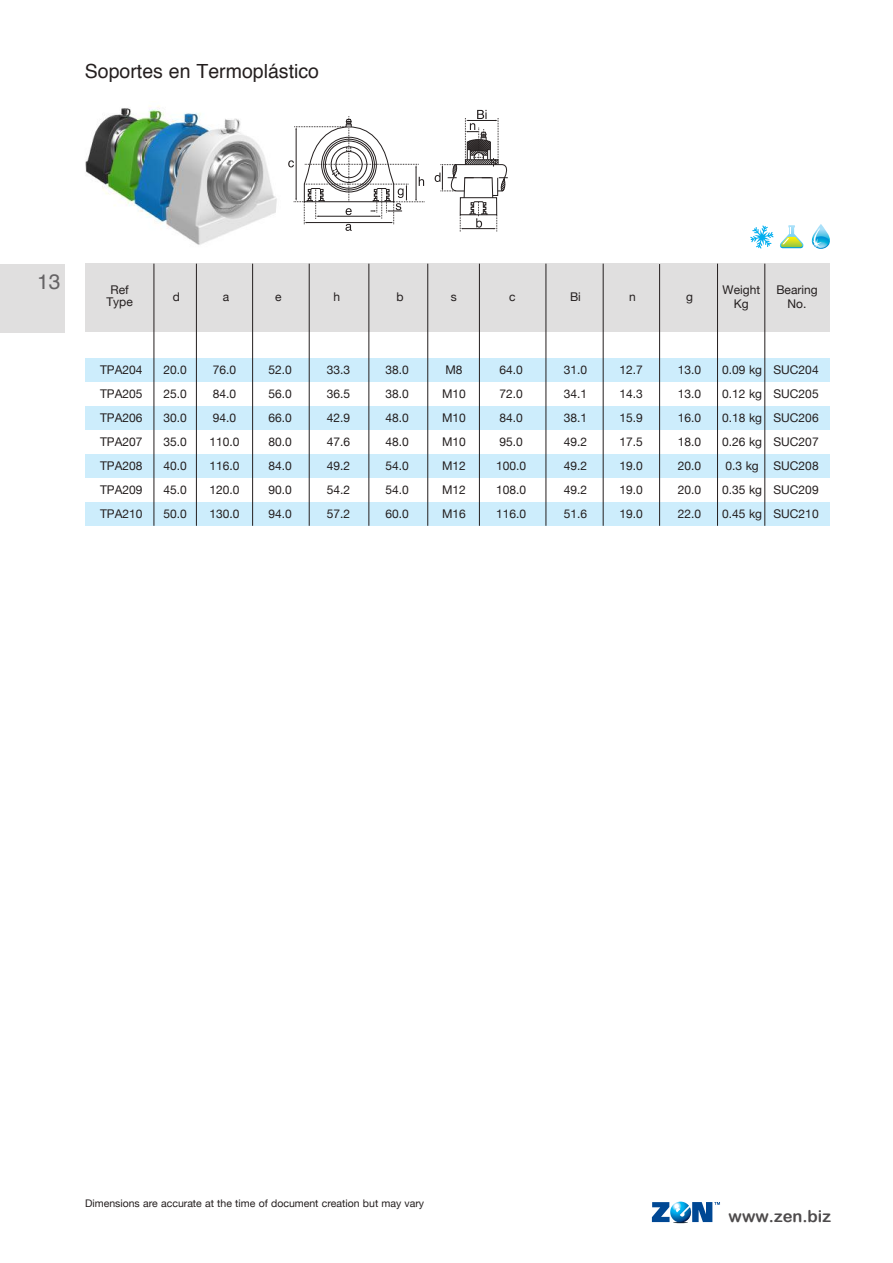
<style>
.page{position:relative;width:893px;height:1263px;background:#fff}
.page>*{position:absolute;margin:0;border:0;box-sizing:border-box;transform-origin:0 0}
.t1{font:21px "Helvetica";color:#656365}
.t2{font:19.5px "Helvetica";color:#241f1f}
.t3{font:16.5px "Arial Rounded MT Bold";color:#4e4b4c}
.t4{font:12px/13.5px "Helvetica Neue";color:#241f1f;text-align:center}
.t5{font:10.5px "Helvetica Neue";color:#241f1f}
</style>
<div class="page">
<svg style="left:652px;top:1201px;width:68px;height:22px"></svg>
<div style="left:0;top:264px;width:65px;height:68px;background:#e0dfdf"></div>
<svg style="left:288px;top:116px;width:136px;height:115px"></svg>
<svg style="left:435px;top:110px;width:73px;height:122px"></svg>
<div style="left:85px;top:358px;width:744px;height:24px;background:#cdedfc"></div>
<div style="left:85px;top:502px;width:744px;height:24px;background:#cdedfc"></div>
<div style="left:85px;top:454px;width:744px;height:24px;background:#cdedfc"></div>
<div style="left:85px;top:406px;width:744px;height:24px;background:#cdedfc"></div>
<div style="left:85px;top:264px;width:744px;height:68px;background:#e0dfdf"></div>
<hr style="left:154px;top:264px;width:1px;height:262px;background:#241f1f">
<hr style="left:196px;top:264px;width:1px;height:262px;background:#241f1f">
<hr style="left:252px;top:264px;width:1px;height:262px;background:#241f1f">
<hr style="left:309px;top:264px;width:1px;height:262px;background:#241f1f">
<hr style="left:369px;top:264px;width:1px;height:262px;background:#241f1f">
<hr style="left:427px;top:264px;width:1px;height:262px;background:#241f1f">
<hr style="left:479px;top:264px;width:1px;height:262px;background:#241f1f">
<hr style="left:546px;top:264px;width:1px;height:262px;background:#241f1f">
<hr style="left:603px;top:264px;width:1px;height:262px;background:#241f1f">
<hr style="left:659px;top:264px;width:1px;height:262px;background:#241f1f">
<hr style="left:717px;top:264px;width:1px;height:262px;background:#241f1f">
<hr style="left:764px;top:264px;width:1px;height:262px;background:#241f1f">
<svg style="left:750px;top:225px;width:23px;height:24px"></svg>
<svg style="left:780px;top:225px;width:23px;height:23px"></svg>
<svg style="left:811px;top:224px;width:19px;height:25px"></svg>
<img style="left:85px;top:105px;width:192px;height:140px">
<h2 class="t2" style="left:85px;top:57px;width:236px">Soportes en Termoplástico</h2>
<h1 class="t1" style="left:37px;top:265px;width:25px">13</h1>
<p class="t4" style="left:106px;top:285px;width:28px;line-height:12px">Ref<br>Type</p>
<p class="t4" style="left:776px;top:284px;width:43px">Bearing<br>No.</p>
<p class="t4" style="left:723px;top:284px;width:39px">Weight<br>Kg</p>
<p class="t4" style="left:173px;top:290px;width:9px">d</p>
<p class="t4" style="left:223px;top:290px;width:8px">a</p>
<p class="t4" style="left:275px;top:290px;width:8px">e</p>
<p class="t4" style="left:334px;top:290px;width:8px">h</p>
<p class="t4" style="left:396px;top:290px;width:9px">b</p>
<p class="t4" style="left:451px;top:290px;width:7px">s</p>
<p class="t4" style="left:509px;top:290px;width:8px">c</p>
<p class="t4" style="left:570px;top:290px;width:12px">Bi</p>
<p class="t4" style="left:629px;top:290px;width:8px">n</p>
<p class="t4" style="left:686px;top:290px;width:8px">g</p>
<p class="t4" style="left:100px;top:363px;width:44px">TPA204</p>
<p class="t4" style="left:163px;top:363px;width:25px">20.0</p>
<p class="t4" style="left:213px;top:363px;width:25px">76.0</p>
<p class="t4" style="left:268px;top:363px;width:25px">52.0</p>
<p class="t4" style="left:327px;top:363px;width:25px">33.3</p>
<p class="t4" style="left:385px;top:363px;width:25px">38.0</p>
<p class="t4" style="left:445px;top:363px;width:19px">M8</p>
<p class="t4" style="left:499px;top:363px;width:25px">64.0</p>
<p class="t4" style="left:564px;top:363px;width:25px">31.0</p>
<p class="t4" style="left:619px;top:363px;width:25px">12.7</p>
<p class="t4" style="left:678px;top:363px;width:25px">13.0</p>
<p class="t4" style="left:722px;top:363px;width:98px">0.09 kg SUC204</p>
<p class="t4" style="left:100px;top:387px;width:44px">TPA205</p>
<p class="t4" style="left:163px;top:387px;width:25px">25.0</p>
<p class="t4" style="left:213px;top:387px;width:25px">84.0</p>
<p class="t4" style="left:268px;top:387px;width:25px">56.0</p>
<p class="t4" style="left:327px;top:387px;width:25px">36.5</p>
<p class="t4" style="left:385px;top:387px;width:25px">38.0</p>
<p class="t4" style="left:442px;top:387px;width:25px">M10</p>
<p class="t4" style="left:499px;top:387px;width:25px">72.0</p>
<p class="t4" style="left:564px;top:387px;width:25px">34.1</p>
<p class="t4" style="left:619px;top:387px;width:25px">14.3</p>
<p class="t4" style="left:678px;top:387px;width:25px">13.0</p>
<p class="t4" style="left:722px;top:387px;width:98px">0.12 kg SUC205</p>
<p class="t4" style="left:100px;top:411px;width:44px">TPA206</p>
<p class="t4" style="left:163px;top:411px;width:25px">30.0</p>
<p class="t4" style="left:213px;top:411px;width:25px">94.0</p>
<p class="t4" style="left:268px;top:411px;width:25px">66.0</p>
<p class="t4" style="left:327px;top:411px;width:25px">42.9</p>
<p class="t4" style="left:385px;top:411px;width:25px">48.0</p>
<p class="t4" style="left:442px;top:411px;width:25px">M10</p>
<p class="t4" style="left:499px;top:411px;width:25px">84.0</p>
<p class="t4" style="left:564px;top:411px;width:25px">38.1</p>
<p class="t4" style="left:619px;top:411px;width:25px">15.9</p>
<p class="t4" style="left:678px;top:411px;width:25px">16.0</p>
<p class="t4" style="left:722px;top:411px;width:98px">0.18 kg SUC206</p>
<p class="t4" style="left:100px;top:435px;width:44px">TPA207</p>
<p class="t4" style="left:163px;top:435px;width:25px">35.0</p>
<p class="t4" style="left:210px;top:435px;width:32px">110.0</p>
<p class="t4" style="left:268px;top:435px;width:25px">80.0</p>
<p class="t4" style="left:327px;top:435px;width:25px">47.6</p>
<p class="t4" style="left:385px;top:435px;width:25px">48.0</p>
<p class="t4" style="left:442px;top:435px;width:25px">M10</p>
<p class="t4" style="left:499px;top:435px;width:25px">95.0</p>
<p class="t4" style="left:564px;top:435px;width:25px">49.2</p>
<p class="t4" style="left:619px;top:435px;width:25px">17.5</p>
<p class="t4" style="left:678px;top:435px;width:25px">18.0</p>
<p class="t4" style="left:722px;top:435px;width:98px">0.26 kg SUC207</p>
<p class="t4" style="left:100px;top:459px;width:44px">TPA208</p>
<p class="t4" style="left:163px;top:459px;width:25px">40.0</p>
<p class="t4" style="left:210px;top:459px;width:32px">116.0</p>
<p class="t4" style="left:268px;top:459px;width:25px">84.0</p>
<p class="t4" style="left:327px;top:459px;width:25px">49.2</p>
<p class="t4" style="left:385px;top:459px;width:25px">54.0</p>
<p class="t4" style="left:442px;top:459px;width:25px">M12</p>
<p class="t4" style="left:496px;top:459px;width:32px">100.0</p>
<p class="t4" style="left:564px;top:459px;width:25px">49.2</p>
<p class="t4" style="left:619px;top:459px;width:25px">19.0</p>
<p class="t4" style="left:678px;top:459px;width:25px">20.0</p>
<p class="t4" style="left:725px;top:459px;width:95px">0.3 kg SUC208</p>
<p class="t4" style="left:100px;top:483px;width:44px">TPA209</p>
<p class="t4" style="left:163px;top:483px;width:25px">45.0</p>
<p class="t4" style="left:210px;top:483px;width:32px">120.0</p>
<p class="t4" style="left:268px;top:483px;width:25px">90.0</p>
<p class="t4" style="left:327px;top:483px;width:25px">54.2</p>
<p class="t4" style="left:385px;top:483px;width:25px">54.0</p>
<p class="t4" style="left:442px;top:483px;width:25px">M12</p>
<p class="t4" style="left:496px;top:483px;width:32px">108.0</p>
<p class="t4" style="left:564px;top:483px;width:25px">49.2</p>
<p class="t4" style="left:619px;top:483px;width:25px">19.0</p>
<p class="t4" style="left:678px;top:483px;width:25px">20.0</p>
<p class="t4" style="left:722px;top:483px;width:98px">0.35 kg SUC209</p>
<p class="t4" style="left:100px;top:507px;width:44px">TPA210</p>
<p class="t4" style="left:163px;top:507px;width:25px">50.0</p>
<p class="t4" style="left:210px;top:507px;width:32px">130.0</p>
<p class="t4" style="left:268px;top:507px;width:25px">94.0</p>
<p class="t4" style="left:327px;top:507px;width:25px">57.2</p>
<p class="t4" style="left:385px;top:507px;width:25px">60.0</p>
<p class="t4" style="left:442px;top:507px;width:25px">M16</p>
<p class="t4" style="left:496px;top:507px;width:32px">116.0</p>
<p class="t4" style="left:564px;top:507px;width:25px">51.6</p>
<p class="t4" style="left:619px;top:507px;width:25px">19.0</p>
<p class="t4" style="left:678px;top:507px;width:25px">22.0</p>
<p class="t4" style="left:722px;top:507px;width:98px">0.45 kg SUC210</p>
<p class="t5" style="left:85px;top:1196px;width:341px">Dimensions are accurate at the time of document creation but may vary</p>
<h3 class="t3" style="left:729px;top:1207px;width:104px">www.zen.biz</h3>
</div>
